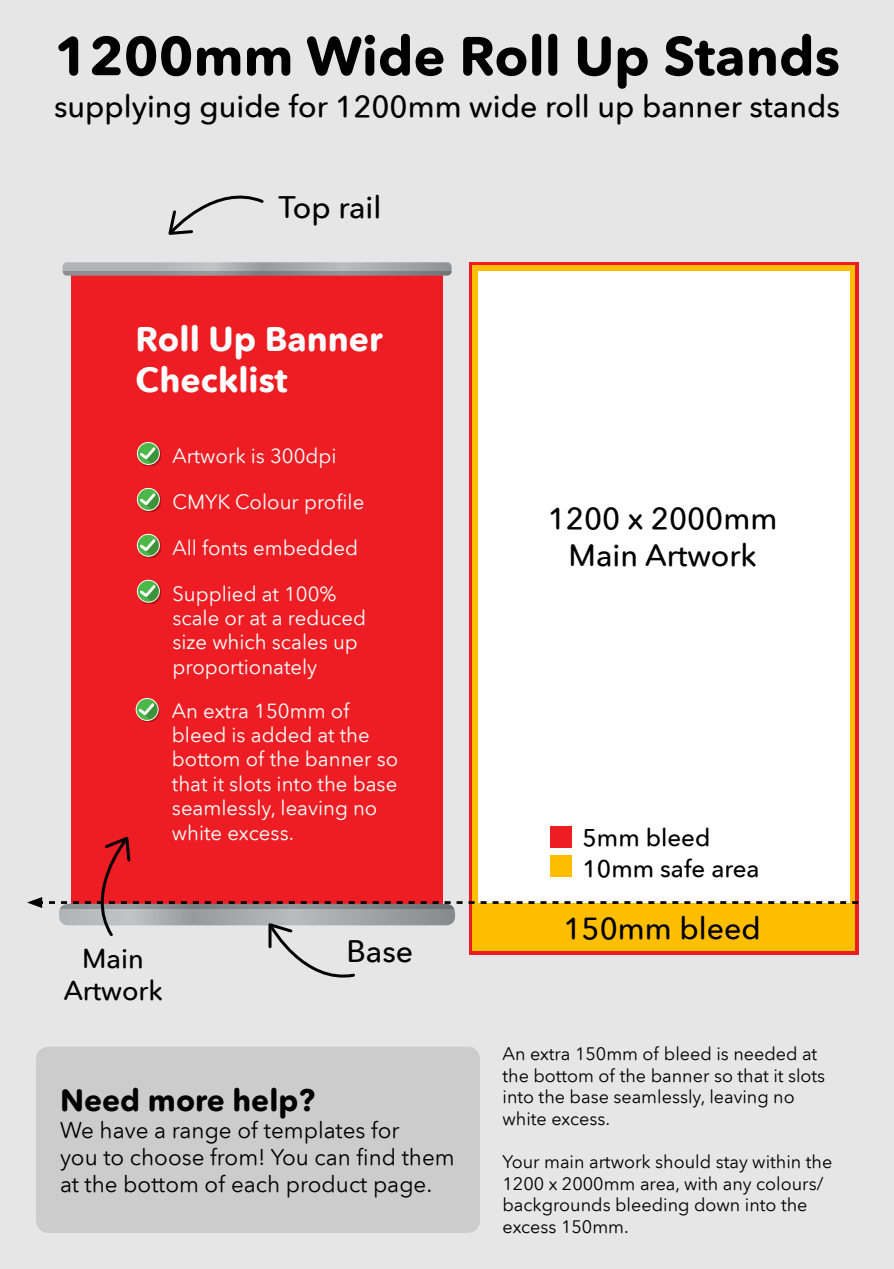
<style>
.page{position:relative;width:894px;height:1269px;background:#e6e6e6}
.page>*{position:absolute;margin:0;border:0;box-sizing:border-box;transform-origin:0 0}
.t1{font:700 54.15px "Avenir Next Rounded Pro";color:#000}
.t2{font:700 34.2px/41px "Avenir Next Rounded Pro";color:#fff}
.t3{font:500 30.45px/36.5px "Avenir Next Rounded Pro";color:#000;text-align:center}
.t4{font:700 30.45px "Avenir Next Rounded Pro";color:#000}
.t5{font:500 27px/32.4px "Avenir Next Rounded Pro";color:#000;text-align:center}
.t6{font:500 24.15px/31.3px "Avenir Next Rounded Pro";color:#000}
.t7{font:22.5px/27px "Avenir Next Rounded Pro";color:#000}
.t8{font:20.4px/24.5px "Avenir Next Rounded Pro";color:#fff}
.t9{font:18px/21.6px "Avenir Next Rounded Pro";color:#000}
</style>
<div class="page">
<div style="left:36px;top:1047px;width:444px;height:186px;background:#ccc;border-radius:13px"></div>
<div style="left:472px;top:265px;width:383px;height:686px;background:#ffbf00"></div>
<div style="left:478px;top:271px;width:371px;height:670px;background:#fff"></div>
<div style="left:550px;top:826px;width:22px;height:22px;background:#ed1d23"></div>
<div style="left:71px;top:271px;width:372px;height:641px;background:#ed1d23"></div>
<svg style="left:63px;top:262px;width:389px;height:9px;background:#aeafb3"></svg>
<svg style="left:63px;top:271px;width:389px;height:5px;background:#918488"></svg>
<div style="left:138px;top:443px;width:23px;height:23px;background:#000;opacity:.3"></div>
<svg style="left:137px;top:442px;width:22px;height:22px"></svg>
<div style="left:137px;top:442px;width:23px;height:23px;border:1px solid #fff;border-radius:50%"></div>
<svg style="left:137px;top:445px;width:22px;height:19px"></svg>
<div style="left:138px;top:489px;width:23px;height:23px;background:#000;opacity:.3"></div>
<svg style="left:137px;top:488px;width:22px;height:22px"></svg>
<div style="left:137px;top:488px;width:23px;height:23px;border:1px solid #fff;border-radius:50%"></div>
<svg style="left:137px;top:491px;width:22px;height:19px"></svg>
<div style="left:138px;top:535px;width:23px;height:23px;background:#000;opacity:.3"></div>
<svg style="left:137px;top:534px;width:22px;height:22px"></svg>
<div style="left:137px;top:534px;width:23px;height:23px;border:1px solid #fff;border-radius:50%"></div>
<svg style="left:137px;top:537px;width:22px;height:19px"></svg>
<div style="left:138px;top:581px;width:23px;height:23px;background:#000;opacity:.3"></div>
<div style="left:137px;top:580px;width:22px;height:22px;background:#f2aead;border-radius:50%"></div>
<div style="left:137px;top:580px;width:23px;height:23px;border:1px solid #fff;border-radius:50%"></div>
<svg style="left:137px;top:582px;width:22px;height:20px"></svg>
<div style="left:137px;top:699px;width:23px;height:23px;background:#000;opacity:.3"></div>
<svg style="left:136px;top:698px;width:22px;height:22px"></svg>
<div style="left:136px;top:698px;width:23px;height:23px;border:1px solid #fff;border-radius:50%"></div>
<svg style="left:136px;top:701px;width:22px;height:19px"></svg>
<svg style="left:168px;top:195px;width:96px;height:40px"></svg>
<svg style="left:27px;top:834px;width:831px;height:144px"></svg>
<h1 class="t1" style="left:54px;top:23px;width:788px">1200mm Wide Roll Up Stands</h1>
<h3 class="t3" style="left:54px;top:88px;width:787px">supplying guide for 1200mm wide roll up banner stands</h3>
<h3 class="t3" style="left:279px;top:189px;width:104px">Top rail</h3>
<h2 class="t2" style="left:136px;top:319px;width:249px">Roll Up Banner<br>Checklist</h2>
<p class="t8" style="left:172px;top:443px;width:166px">Artwork is 300dpi</p>
<p class="t8" style="left:172px;top:489px;width:193px">CMYK Colour profile</p>
<p class="t8" style="left:172px;top:535px;width:187px">All fonts embedded</p>
<p class="t8" style="left:172px;top:581px;width:195px">Supplied at 100% scale or at a reduced size which scales up proportionately</p>
<p class="t8" style="left:172px;top:698px;width:228px">An extra 150mm of bleed is added at the bottom of the banner so that it slots into the base seamlessly, leaving no white excess.</p>
<h3 class="t5" style="left:64px;top:942px;width:100px">Main<br>Artwork</h3>
<h3 class="t3" style="left:346px;top:933px;width:68px">Base</h3>
<h3 class="t4" style="left:60px;top:1081px;width:257px">Need more help?</h3>
<p class="t7" style="left:60px;top:1116px;width:396px">We have a range of templates for<br>you to choose from! You can find them at the bottom of each product page.</p>
<h3 class="t3" style="left:548px;top:501px;width:231px">1200 x 2000mm<br>Main Artwork</h3>
<p class="t6" style="left:583px;top:822px;width:178px">5mm bleed<br>10mm safe area</p>
<h3 class="t3" style="left:564px;top:910px;width:199px">150mm bleed</h3>
<p class="t9" style="left:502px;top:1043px;width:324px">An extra 150mm of bleed is needed at the bottom of the banner so that it slots into the base seamlessly, leaving no white excess.</p>
<p class="t9" style="left:502px;top:1151px;width:331px">Your main artwork should stay within the<br>1200 x 2000mm area, with any colours/ backgrounds bleeding down into the excess 150mm.</p>
</div>
